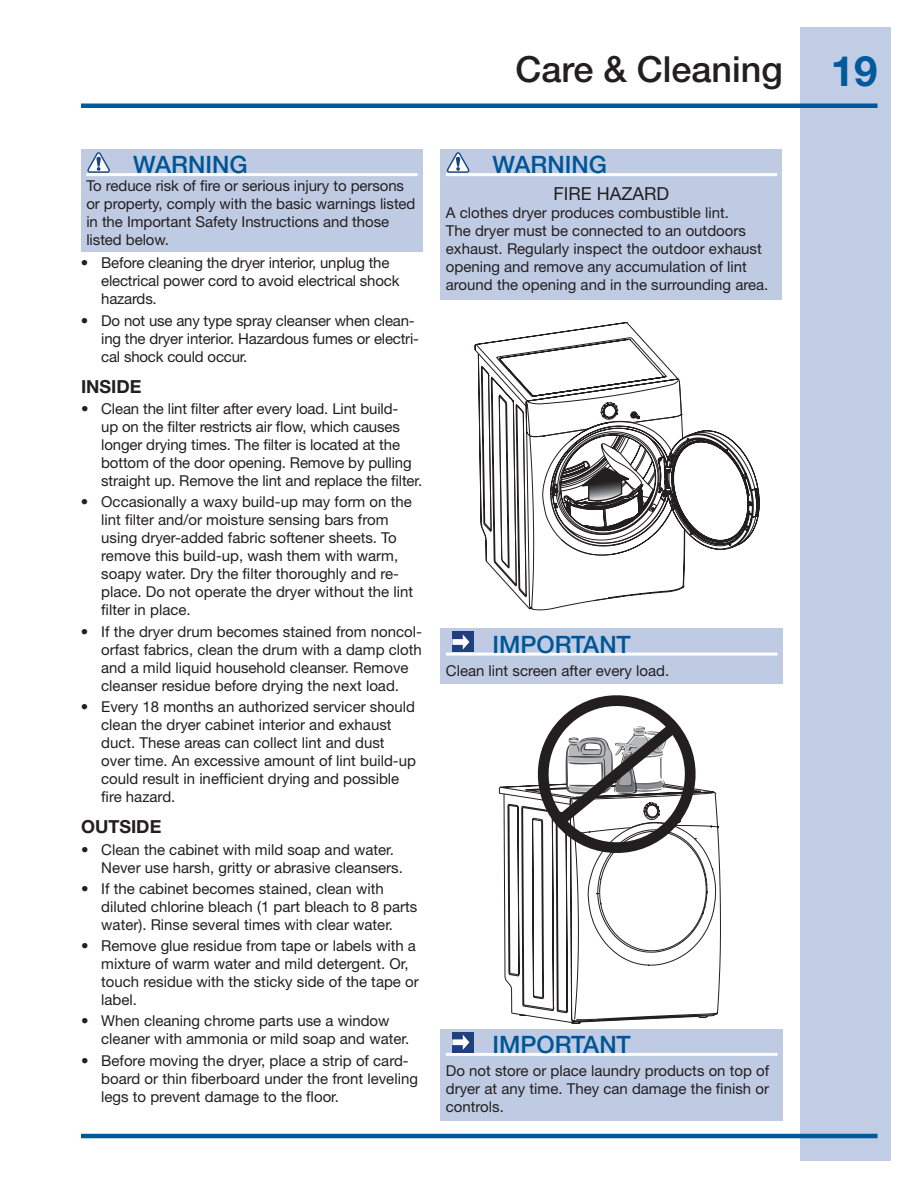
<style>
.page{position:relative;width:918px;height:1188px;background:#fff}
.page>*{position:absolute;margin:0;border:0;box-sizing:border-box;transform-origin:0 0}
.t1{font:500 36px "Helvetica Neue";color:#231f20}
.t2{font:500 24px "Helvetica Neue";color:#005595}
.t3{font:700 18px "Helvetica Neue";color:#231f20}
.t4{font:18px "Helvetica Neue";color:#231f20}
.t5{font:15px/18px "Helvetica Neue";color:#231f20}
.s1{font-weight:700;font-size:42px;color:#00599b}
</style>
<div class="page">
<div style="left:801px;top:27px;width:90px;height:1134px;background:#c1cde5"></div>
<hr style="left:81px;top:104px;width:797px;height:4px;background:#00599b">
<hr style="left:81px;top:1134px;width:797px;height:4px;background:#00599b">
<svg style="left:475px;top:322px;width:181px;height:38px"></svg>
<svg style="left:478px;top:354px;width:195px;height:172px"></svg>
<svg style="left:481px;top:373px;width:278px;height:237px"></svg>
<svg style="left:499px;top:785px;width:222px;height:230px"></svg>
<svg style="left:503px;top:793px;width:214px;height:231px"></svg>
<svg style="left:520px;top:1014px;width:188px;height:4px"></svg>
<svg style="left:528px;top:695px;width:190px;height:168px"></svg>
<div style="left:440px;top:149px;width:342px;height:150px;background:#bfcbe3"></div>
<hr style="left:446px;top:173px;width:331px;height:3px;background:#fff">
<svg style="left:447px;top:152px;width:22px;height:21px"></svg>
<div style="left:81px;top:149px;width:342px;height:102px;background:#bfcbe3"></div>
<hr style="left:86px;top:173px;width:332px;height:3px;background:#fff">
<svg style="left:87px;top:152px;width:23px;height:21px"></svg>
<div style="left:440px;top:1029px;width:343px;height:91px;background:#bfcbe3"></div>
<hr style="left:446px;top:1053px;width:332px;height:3px;background:#fff">
<div style="left:452px;top:1032px;width:22px;height:21px;background:#213e7e"></div>
<svg style="left:452px;top:1035px;width:17px;height:15px"></svg>
<div style="left:440px;top:628px;width:343px;height:56px;background:#bfcbe3"></div>
<hr style="left:446px;top:653px;width:332px;height:3px;background:#fff">
<div style="left:452px;top:632px;width:22px;height:20px;background:#213e7e"></div>
<svg style="left:452px;top:634px;width:17px;height:16px"></svg>
<h1 class="t1" style="left:516px;top:48px;width:363px">Care &amp; Cleaning <span class="s1">19</span></h1>
<h2 class="t2" style="left:133px;top:150px;width:116px">WARNING</h2>
<p class="t5" style="left:86px;top:177px;width:331px">To reduce risk of fire or serious injury to persons or property, comply with the basic warnings listed in the Important Safety Instructions and those listed below.</p>
<p class="t5" style="left:101px;top:254px;width:300px;text-indent:-20px">• Before cleaning the dryer interior, unplug the electrical power cord to avoid electrical shock hazards.</p>
<p class="t5" style="left:101px;top:311px;width:319px;text-indent:-20px">• Do not use any type spray cleanser when clean&shy;ing the dryer interior. Hazardous fumes or electri&shy;cal shock could occur.</p>
<p class="t3" style="left:81px;top:375px;width:62px">INSIDE</p>
<p class="t5" style="left:101px;top:400px;width:322px;text-indent:-20px">• Clean the lint filter after every load. Lint build-<br>up on the filter restricts air flow, which causes longer drying times. The filter is located at the bottom of the door opening. Remove by pulling straight up. Remove the lint and replace the filter.</p>
<p class="t5" style="left:101px;top:493px;width:313px;text-indent:-20px">• Occasionally a waxy build-up may form on the lint filter and/or moisture sensing bars from using dryer-added fabric softener sheets. To remove this build-up, wash them with warm, soapy water. Dry the filter thoroughly and re&shy;place. Do not operate the dryer without the lint filter in place.</p>
<p class="t5" style="left:101px;top:622px;width:322px;text-indent:-20px">• If the dryer drum becomes stained from noncol&shy;orfast fabrics, clean the drum with a damp cloth and a mild liquid household cleanser. Remove cleanser residue before drying the next load.</p>
<p class="t5" style="left:101px;top:697px;width:316px;text-indent:-20px">• Every 18 months an authorized servicer should clean the dryer cabinet interior and exhaust duct. These areas can collect lint and dust over time. An excessive amount of lint build-up could result in inefficient drying and possible fire hazard.</p>
<p class="t3" style="left:81px;top:816px;width:82px">OUTSIDE</p>
<p class="t5" style="left:101px;top:840px;width:303px;text-indent:-20px">• Clean the cabinet with mild soap and water.<br>Never use harsh, gritty or abrasive cleansers.</p>
<p class="t5" style="left:101px;top:879px;width:318px;text-indent:-20px">• If the cabinet becomes stained, clean with diluted chlorine bleach (1 part bleach to 8 parts water). Rinse several times with clear water.</p>
<p class="t5" style="left:101px;top:937px;width:319px;text-indent:-20px">• Remove glue residue from tape or labels with a mixture of warm water and mild detergent. Or, touch residue with the sticky side of the tape or label.</p>
<p class="t5" style="left:101px;top:1012px;width:310px;text-indent:-20px">• When cleaning chrome parts use a window cleaner with ammonia or mild soap and water.</p>
<p class="t5" style="left:101px;top:1051px;width:318px;text-indent:-20px">• Before moving the dryer, place a strip of card&shy;board or thin fiberboard under the front leveling legs to prevent damage to the floor.</p>
<h2 class="t2" style="left:493px;top:150px;width:116px">WARNING</h2>
<p class="t4" style="left:554px;top:183px;width:117px">FIRE HAZARD</p>
<p class="t5" style="left:446px;top:204px;width:324px">A clothes dryer produces combustible lint.<br>The dryer must be connected to an outdoors exhaust. Regularly inspect the outdoor exhaust opening and remove any accumulation of lint around the opening and in the surrounding area.</p>
<h2 class="t2" style="left:493px;top:630px;width:140px">IMPORTANT</h2>
<p class="t5" style="left:446px;top:661px;width:225px">Clean lint screen after every load.</p>
<h2 class="t2" style="left:493px;top:1030px;width:140px">IMPORTANT</h2>
<p class="t5" style="left:446px;top:1062px;width:325px;text-align:justify">Do not store or place laundry products on top of dryer at any time. They can damage the finish or controls.</p>
</div>
